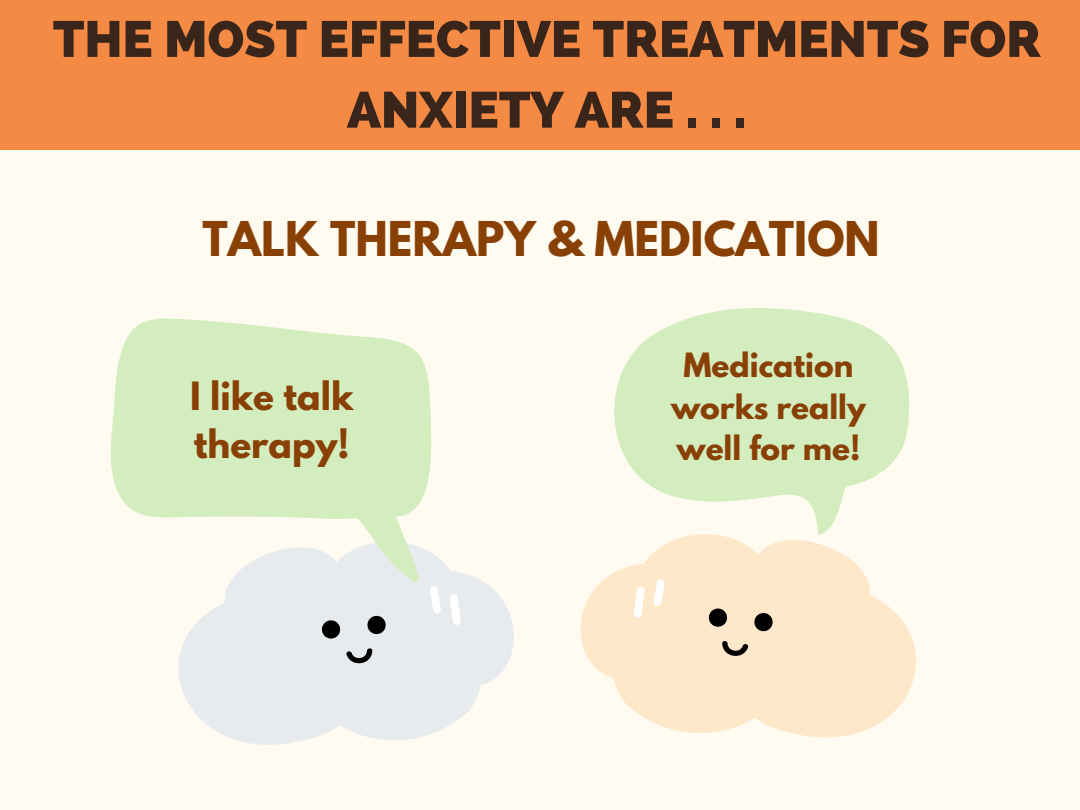
<style>
.page{position:relative;width:1080px;height:810px;background:#fffbf0}
.page>*{position:absolute;margin:0;border:0;box-sizing:border-box;transform-origin:0 0}
.t1{font:800 50.69px/70.8px "Raleway";color:#39251a;text-align:center}
.t2{font:700 42.5px "League Spartan";color:#894004}
.t3{font:700 34.56px/48.1px "League Spartan";color:#894004}
.t4{font:700 29.69px/41.2px "League Spartan";color:#894004;text-align:center}
</style>
<div class="page">
<svg style="left:614px;top:308px;width:295px;height:212px;fill:#d4edbf"></svg>
<svg style="left:178px;top:555px;width:336px;height:190px;fill:#e7ebed"></svg>
<svg style="left:322px;top:620px;width:18px;height:19px"></svg>
<svg style="left:368px;top:616px;width:18px;height:18px"></svg>
<svg style="left:345px;top:648px;width:28px;height:20px"></svg>
<svg style="left:430px;top:586px;width:11px;height:28px"></svg>
<svg style="left:450px;top:594px;width:11px;height:31px"></svg>
<svg style="left:110px;top:318px;width:324px;height:264px;fill:#d4edbf"></svg>
<svg style="left:580px;top:520px;width:336px;height:218px;fill:#ffe7ca"></svg>
<svg style="left:754px;top:613px;width:19px;height:18px"></svg>
<svg style="left:709px;top:609px;width:18px;height:18px"></svg>
<svg style="left:722px;top:640px;width:27px;height:21px"></svg>
<svg style="left:653px;top:579px;width:12px;height:27px"></svg>
<svg style="left:634px;top:587px;width:11px;height:31px"></svg>
<div style="left:0;top:0;width:1080px;height:150px;background:#f58a45"></div>
<p class="t1" style="left:53px;top:4px;width:990px">THE MOST EFFECTIVE TREATMENTS FOR<br>ANXIETY ARE . . .</p>
<p class="t2" style="left:203px;top:218px;width:679px">TALK THERAPY &amp; MEDICATION</p>
<p class="t3" style="left:190px;top:377px;width:165px">I like talk therapy!</p>
<p class="t4" style="left:671px;top:349px;width:196px">Medication works really well for me!</p>
</div>
